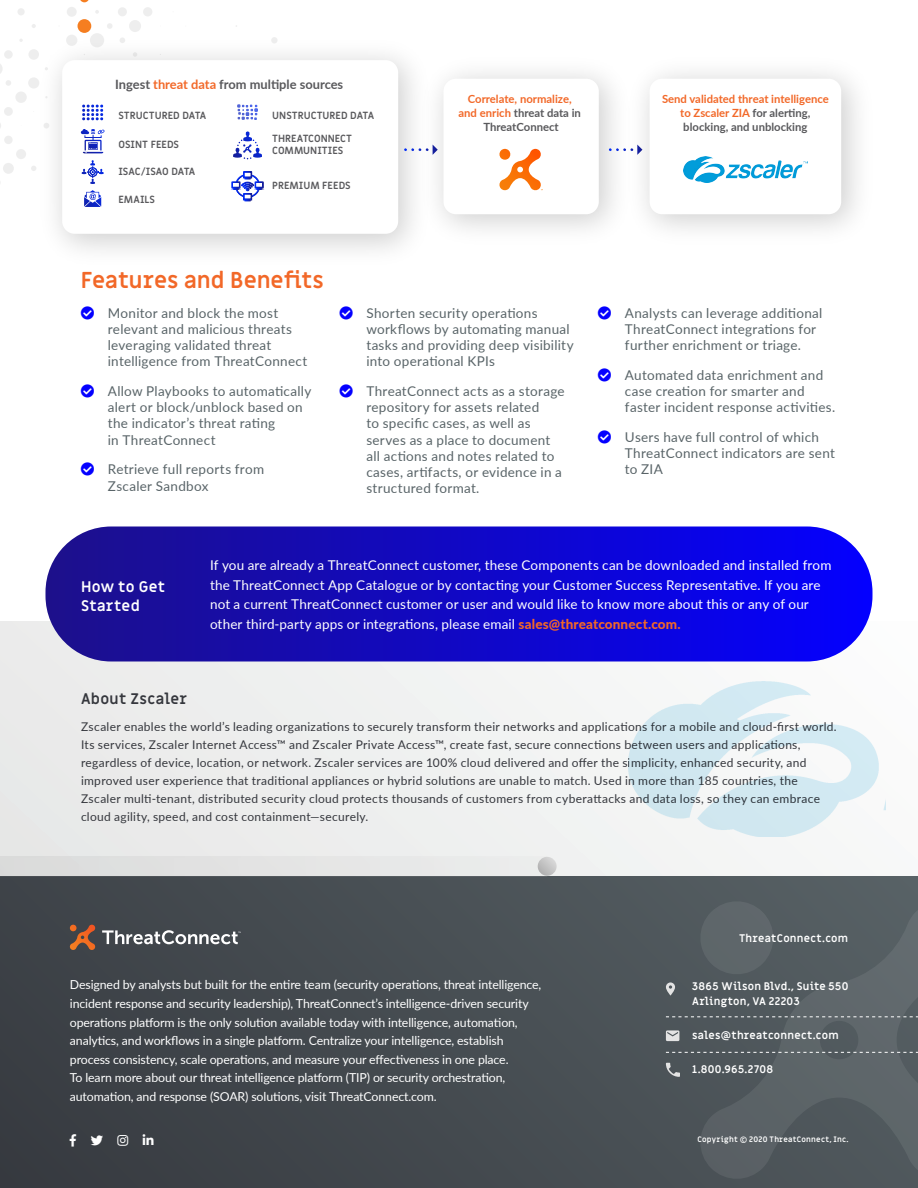
<style>
.page{position:relative;width:918px;height:1188px;background:#fff}
.page>*{position:absolute;margin:0;border:0;box-sizing:border-box;transform-origin:0 0}
.t1{font:700 22.5px "Miriam Libre";color:#f26828}
.t2{font:700 15px/19.5px "Miriam Libre";letter-spacing:.02em;color:#fff}
.t3{font:700 15px "Miriam Libre";letter-spacing:.02em;color:#35373d}
.t4{font:13.5px/16.2px "Lato";letter-spacing:.02em;color:#596468}
.Body_copy{font:13.5px/19.5px "Lato";letter-spacing:.01em;color:#fff}
.t5{font:700 12.9px "Lato";color:#59595c}
.t6{font:12.3px/18.6px "Lato";letter-spacing:-.01em;color:#fff}
.t7{font:12px/18px "Lato";letter-spacing:.025em;color:#35373d}
.t8{font:700 11.25px/14.1px "Lato";color:#f26828;text-align:center}
.t9{font:700 10.8px/15.5px "Miriam Libre";letter-spacing:.025em;color:#fff}
.t10{font:700 10.2px/11.1px "Miriam Libre";color:#59595c}
.t11{font:700 7.65px "Miriam Libre";letter-spacing:.03em;color:#fff}
.s1{color:#f26828}
.s2{color:#59595c}
.s3{font-weight:800;color:#f26828}
</style>
<div class="page">
<div style="left:3px;top:163px;width:11px;height:11px;background:#eee;border-radius:50%"></div>
<div style="left:16px;top:149px;width:10px;height:10px;background:#eee;border-radius:50%"></div>
<div style="left:4px;top:136px;width:9px;height:8px;background:#eee;border-radius:50%"></div>
<div style="left:4px;top:107px;width:9px;height:9px;background:#eee;border-radius:50%"></div>
<div style="left:15px;top:92px;width:12px;height:11px;background:#eee;border-radius:50%"></div>
<div style="left:28px;top:77px;width:11px;height:12px;background:#eee;border-radius:50%"></div>
<svg style="left:0;top:64px;width:11px;height:22px"></svg>
<div style="left:28px;top:49px;width:11px;height:11px;background:#eee;border-radius:50%"></div>
<div style="left:4px;top:50px;width:9px;height:9px;background:#eee;border-radius:50%"></div>
<div style="left:271px;top:37px;width:7px;height:6px;background:#f2f2f2;border-radius:50%"></div>
<div style="left:90px;top:33px;width:14px;height:14px;background:#eee;border-radius:50%"></div>
<div style="left:66px;top:35px;width:11px;height:11px;background:#eee;border-radius:50%"></div>
<div style="left:129px;top:20px;width:12px;height:12px;background:#eee;border-radius:50%"></div>
<svg style="left:107px;top:23px;width:5px;height:6px"></svg>
<svg style="left:32px;top:24px;width:4px;height:4px"></svg>
<div style="left:143px;top:7px;width:9px;height:9px;background:#eee;border-radius:50%"></div>
<div style="left:118px;top:7px;width:9px;height:9px;background:#eee;border-radius:50%"></div>
<div style="left:67px;top:7px;width:10px;height:10px;background:#eee;border-radius:50%"></div>
<div style="left:17px;top:8px;width:8px;height:7px;background:#eee;border-radius:50%"></div>
<div style="left:78px;top:19px;width:13px;height:14px;background:#f57e21;border-radius:50%"></div>
<svg style="left:80px;top:0;width:9px;height:2px"></svg>
<div style="left:0;top:621px;width:918px;height:317px;background:#eef0f0"></div>
<svg style="left:45px;top:526px;width:828px;height:136px;background:#1a12c6"></svg>
<div style="left:0;top:877px;width:918px;height:311px;background:linear-gradient(to right,#393d43,#555f63)"></div>
<svg style="left:0;top:856px;width:547px;height:21px"></svg>
<svg style="left:538px;top:857px;width:19px;height:19px"></svg>
<svg style="left:700px;top:901px;width:218px;height:278px;background:#565e62"></svg>
<svg style="left:70px;top:925px;width:26px;height:25px"></svg>
<svg style="left:102px;top:930px;width:139px;height:14px;background:#83878a"></svg>
<svg style="left:666px;top:1016px;width:252px;height:1px"></svg>
<svg style="left:666px;top:1052px;width:252px;height:1px"></svg>
<svg style="left:666px;top:982px;width:9px;height:14px"></svg>
<svg style="left:666px;top:1030px;width:13px;height:11px"></svg>
<svg style="left:666px;top:1063px;width:14px;height:14px"></svg>
<img style="left:628px;top:681px;width:257px;height:156px">
<img style="left:441px;top:72px;width:201px;height:158px">
<div style="left:444px;top:79px;width:155px;height:135px;background:#fff;border-radius:13px"></div>
<img style="left:31px;top:38px;width:410px;height:213px">
<div style="left:62px;top:60px;width:336px;height:174px;background:#fff;border-radius:13px"></div>
<img style="left:683px;top:157px;width:125px;height:25px">
<svg style="left:610px;top:145px;width:32px;height:10px"></svg>
<svg style="left:405px;top:145px;width:33px;height:10px"></svg>
<svg style="left:499px;top:149px;width:44px;height:42px"></svg>
<svg style="left:233px;top:131px;width:29px;height:28px"></svg>
<svg style="left:231px;top:171px;width:33px;height:31px"></svg>
<svg style="left:237px;top:104px;width:21px;height:16px"></svg>
<svg style="left:81px;top:105px;width:24px;height:79px"></svg>
<svg style="left:84px;top:190px;width:17px;height:17px"></svg>
<svg style="left:70px;top:1135px;width:6px;height:12px"></svg>
<svg style="left:91px;top:1136px;width:12px;height:10px"></svg>
<svg style="left:118px;top:1135px;width:10px;height:11px"></svg>
<svg style="left:143px;top:1135px;width:11px;height:10px"></svg>
<p class="t5" style="left:115px;top:75px;width:230px">Ingest <span class="s1">threat data</span> from multiple sources</p>
<p class="t10" style="left:119px;top:110px;width:89px">STRUCTURED DATA</p>
<p class="t10" style="left:119px;top:139px;width:62px">OSINT FEEDS</p>
<p class="t10" style="left:119px;top:166px;width:78px">ISAC/ISAO DATA</p>
<p class="t10" style="left:119px;top:195px;width:38px">EMAILS</p>
<p class="t10" style="left:272px;top:110px;width:104px">UNSTRUCTURED DATA</p>
<p class="t10" style="left:272px;top:134px;width:81px">THREATCONNECT<br>COMMUNITIES</p>
<p class="t10" style="left:272px;top:180px;width:80px">PREMIUM FEEDS</p>
<p class="t8" style="left:459px;top:91px;width:124px">Correlate, normalize, and enrich <span class="s2">threat data in<br>ThreatConnect</span></p>
<p class="t8" style="left:662px;top:91px;width:168px">Send validated threat intelligence to Zscaler ZIA <span class="s2">for alerting, blocking, and unblocking</span></p>
<h2 class="t1" style="left:81px;top:266px;width:244px">Features and Benefits</h2>
<p class="t4" style="left:108px;top:304px;width:201px">Monitor and block the most relevant and malicious threats leveraging validated threat intelligence from ThreatConnect</p>
<p class="t4" style="left:108px;top:382px;width:205px">Allow Playbooks to automatically alert or block/unblock based on the indicator’s threat rating<br>in ThreatConnect</p>
<p class="t4" style="left:108px;top:461px;width:158px">Retrieve full reports from<br>Zscaler Sandbox</p>
<p class="t4" style="left:366px;top:304px;width:209px">Shorten security operations workflows by automating manual tasks and providing deep visibility into operational KPIs</p>
<p class="t4" style="left:366px;top:382px;width:200px">ThreatConnect acts as a storage repository for assets related<br>to specific cases, as well as serves as a place to document all actions and notes related to cases, artifacts, or evidence in a structured format.</p>
<p class="t4" style="left:625px;top:304px;width:199px">Analysts can leverage additional<br>ThreatConnect integrations for further enrichment or triage.</p>
<p class="t4" style="left:625px;top:366px;width:212px">Automated data enrichment and case creation for smarter and faster incident response activities.</p>
<p class="t4" style="left:625px;top:428px;width:211px">Users have full control of which<br>ThreatConnect indicators are sent to ZIA</p>
<h6 class="t2" style="left:81px;top:577px;width:86px">How to Get<br>Started</h6>
<p class="Body_copy" style="left:210px;top:555px;width:623px">If you are already a ThreatConnect customer, these Components can be downloaded and installed from the ThreatConnect App Catalogue or by contacting your Customer Success Representative. If you are not a current ThreatConnect customer or user and would like to know more about this or any of our other third-party apps or integrations, please email <span class="s3">sales@threatconnect.com.</span></p>
<h6 class="t3" style="left:81px;top:689px;width:108px">About Zscaler</h6>
<h6 class="t7" style="left:81px;top:717px;width:757px">Zscaler enables the world’s leading organizations to securely transform their networks and applications for a mobile and cloud-first world.<br>Its services, Zscaler Internet Access™ and Zscaler Private Access™, create fast, secure connections between users and applications, regardless of device, location, or network. Zscaler services are 100% cloud delivered and offer the simplicity, enhanced security, and improved user experience that traditional appliances or hybrid solutions are unable to match. Used in more than 185 countries, the Zscaler multi-tenant, distributed security cloud protects thousands of customers from cyberattacks and data loss, so they can embrace cloud agility, speed, and cost containment—securely.</h6>
<p class="t9" style="left:739px;top:931px;width:111px">ThreatConnect.com</p>
<p class="t6" style="left:70px;top:975px;width:473px">Designed by analysts but built for the entire team (security operations, threat intelligence, incident response and security leadership), ThreatConnect’s intelligence-driven security operations platform is the only solution available today with intelligence, automation, analytics, and workflows in a single platform. Centralize your intelligence, establish process consistency, scale operations, and measure your effectiveness in one place.<br>To learn more about our threat intelligence platform (TIP) or security orchestration, automation, and response (SOAR) solutions, visit ThreatConnect.com.</p>
<p class="t9" style="left:692px;top:979px;width:158px">3865 Wilson Blvd., Suite 550<br>Arlington, VA 22203</p>
<p class="t9" style="left:692px;top:1028px;width:148px">sales@threatconnect.com</p>
<p class="t9" style="left:692px;top:1062px;width:83px">1.800.965.2708</p>
<p class="t11" style="left:697px;top:1135px;width:153px">Copyright © 2020 ThreatConnect, Inc.</p>
</div>
